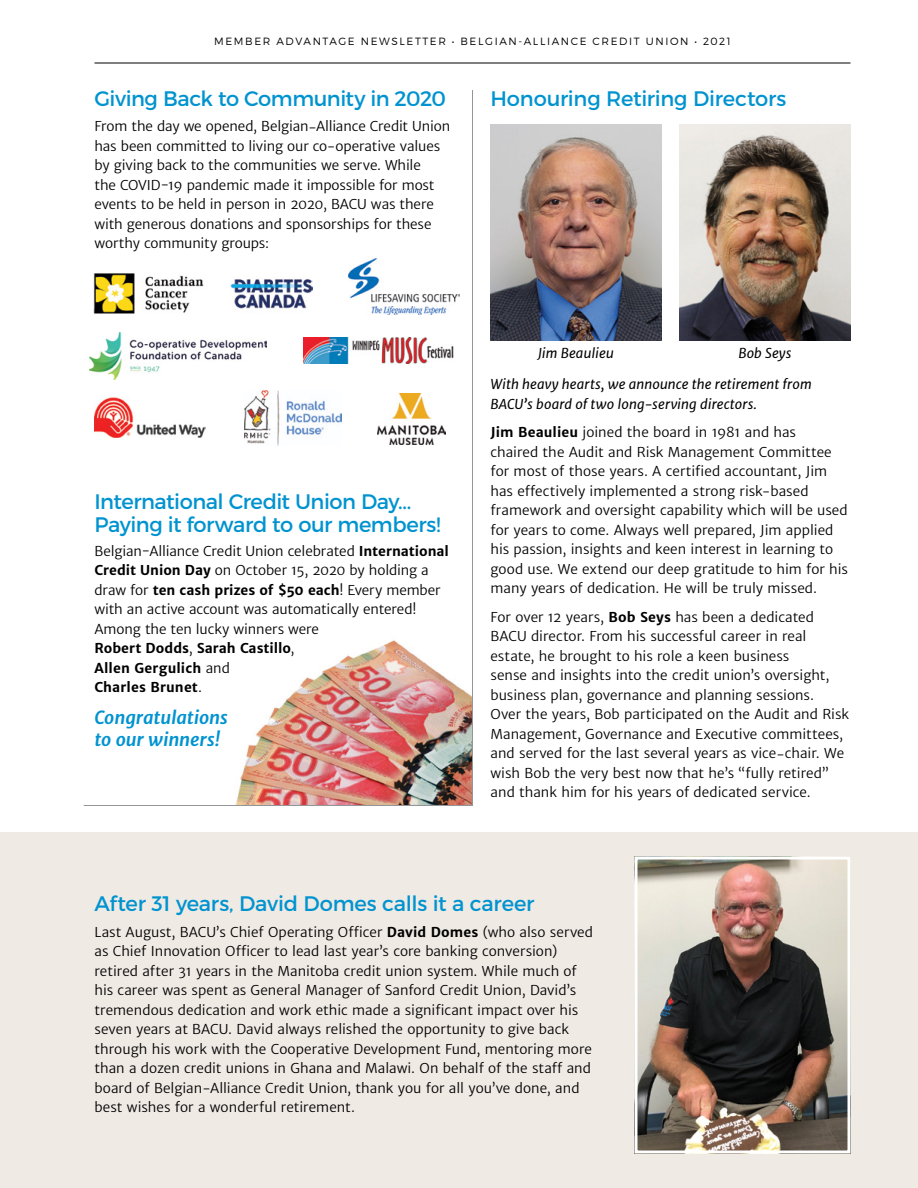
<style>
.page{position:relative;width:918px;height:1188px;background:#fff}
.page>*{position:absolute;margin:0;border:0;box-sizing:border-box;transform-origin:0 0}
.t1{font:21px/22.5px "Montserrat";letter-spacing:-.02em;color:#0093d0}
.t2{font:italic 700 18px/22.5px "Merriweather Sans";letter-spacing:-.01em;color:#0093d0}
.t3{font:13.5px/19.5px "Merriweather Sans";color:#000}
.t4{font:italic 13.5px/19.5px "Merriweather Sans";letter-spacing:.01em;color:#000}
.t5{font:300 10.5px "Montserrat";letter-spacing:.155em;color:#000}
.s1{font-weight:700}
</style>
<div class="page">
<div style="left:0;top:832px;width:918px;height:356px;background:#efeae4"></div>
<img style="left:680px;top:124px;width:170px;height:216px">
<img style="left:490px;top:124px;width:172px;height:216px">
<hr style="left:94px;top:63px;width:756px;height:1px;background:#000">
<img style="left:638px;top:860px;width:208px;height:290px">
<div style="left:634px;top:856px;width:216px;height:298px;border:3px solid #fff"></div>
<img style="left:93px;top:273px;width:111px;height:41px">
<img style="left:230px;top:279px;width:83px;height:30px">
<img style="left:89px;top:332px;width:178px;height:48px">
<img style="left:348px;top:258px;width:112px;height:57px">
<img style="left:377px;top:393px;width:68px;height:51px">
<img style="left:245px;top:391px;width:97px;height:54px">
<img style="left:94px;top:397px;width:112px;height:41px">
<img style="left:303px;top:338px;width:151px;height:26px">
<img style="left:235px;top:640px;width:237px;height:165px">
<hr style="left:472px;top:90px;width:1px;height:716px;background:#939598">
<hr style="left:84px;top:805px;width:389px;height:1px;background:#939598">
<p class="t5" style="left:214px;top:35px;width:518px">MEMBER ADVANTAGE NEWSLETTER • BELGIAN-ALLIANCE CREDIT UNION • 2021</p>
<h1 class="t1" style="left:94px;top:87px;width:353px">Giving Back to Community in 2020</h1>
<p class="t3" style="left:94px;top:117px;width:357px">From the day we opened, Belgian-Alliance Credit Union has been committed to living our co-operative values by giving back to the communities we serve. While<br>the COVID-19 pandemic made it impossible for most events to be held in person in 2020, BACU was there with generous donations and sponsorships for these worthy community groups:</p>
<h1 class="t1" style="left:94px;top:491px;width:348px">International Credit Union Day...<br>Paying it forward to our members!</h1>
<p class="t3" style="left:94px;top:541px;width:356px">Belgian-Alliance Credit Union celebrated <span class="s1">International Credit Union Day</span> on October 15, 2020 by holding a draw for <span class="s1">ten cash prizes of $50 each</span>! Every member with an active account was automatically entered!<br>Among the ten lucky winners were<br><span class="s1">Robert Dodds</span>, <span class="s1">Sarah Castillo</span>,<br><span class="s1">Allen Gergulich</span> and<br><span class="s1">Charles Brunet</span>.</p>
<h2 class="t2" style="left:94px;top:706px;width:135px">Congratulations to our winners!</h2>
<h1 class="t1" style="left:490px;top:87px;width:297px">Honouring Retiring Directors</h1>
<p class="t4" style="left:538px;top:343px;width:77px">Jim Beaulieu</p>
<p class="t4" style="left:738px;top:343px;width:55px">Bob Seys</p>
<p class="t4" style="left:490px;top:375px;width:323px">With heavy hearts, we announce the retirement from<br>BACU’s board of two long-serving directors.</p>
<p class="t3" style="left:490px;top:423px;width:359px"><span class="s1">Jim Beaulieu</span> joined the board in 1981 and has<br>chaired the Audit and Risk Management Committee for most of those years. A certified accountant, Jim has effectively implemented a strong risk-based framework and oversight capability which will be used for years to come. Always well prepared, Jim applied his passion, insights and keen interest in learning to good use. We extend our deep gratitude to him for his many years of dedication. He will be truly missed.</p>
<p class="t3" style="left:490px;top:607px;width:360px">For over 12 years, <span class="s1">Bob Seys</span> has been a dedicated BACU director. From his successful career in real estate, he brought to his role a keen business<br>sense and insights into the credit union’s oversight, business plan, governance and planning sessions.<br>Over the years, Bob participated on the Audit and Risk Management, Governance and Executive committees, and served for the last several years as vice-chair. We wish Bob the very best now that he’s “fully retired” and thank him for his years of dedicated service.</p>
<h1 class="t1" style="left:94px;top:893px;width:441px">After 31 years, David Domes calls it a career</h1>
<p class="t3" style="left:94px;top:922px;width:500px">Last August, BACU’s Chief Operating Officer <span class="s1">David Domes</span> (who also served as Chief Innovation Officer to lead last year’s core banking conversion) retired after 31 years in the Manitoba credit union system. While much of his career was spent as General Manager of Sanford Credit Union, David’s tremendous dedication and work ethic made a significant impact over his seven years at BACU. David always relished the opportunity to give back through his work with the Cooperative Development Fund, mentoring more than a dozen credit unions in Ghana and Malawi. On behalf of the staff and board of Belgian-Alliance Credit Union, thank you for all you’ve done, and best wishes for a wonderful retirement.</p>
</div>
